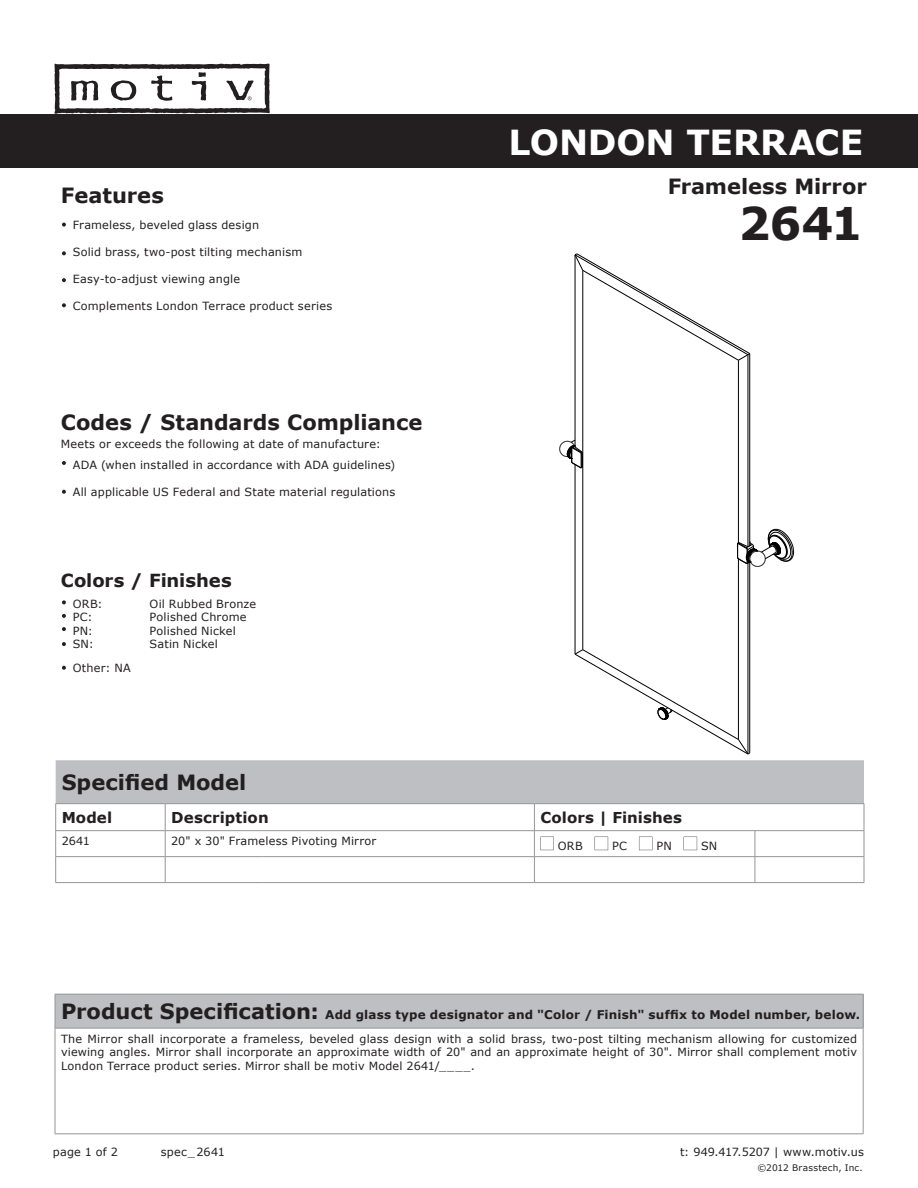
<style>
.page{position:relative;width:918px;height:1188px;background:#fff}
.page>*{position:absolute;margin:0;border:0;box-sizing:border-box;transform-origin:0 0}
.t1{font:700 45px "Verdana";color:#231f20}
.t2{font:700 34.5px "Verdana";letter-spacing:-.005em;color:#fff}
.t3{font:700 21px "Verdana";color:#231f20}
.t4{font:700 18px "Verdana";letter-spacing:-.005em;color:#231f20}
.t5{font:700 15px "Verdana";letter-spacing:.005em;color:#231f20}
.t6{font:700 12px "Verdana";letter-spacing:.015em;color:#231f20}
.t7{font:11.25px/13.5px "Verdana";letter-spacing:.015em;color:#231f20}
.t8{font:9px "Verdana";letter-spacing:.025em;color:#231f20}
</style>
<div class="page">
<div style="left:0;top:114px;width:918px;height:54px;background:#231f20"></div>
<hr style="left:56px;top:882px;width:109px;height:1px;background:#939598">
<hr style="left:165px;top:882px;width:97px;height:1px;background:#939598">
<hr style="left:262px;top:882px;width:272px;height:1px;background:#939598">
<hr style="left:534px;top:882px;width:221px;height:1px;background:#939598">
<hr style="left:755px;top:882px;width:109px;height:1px;background:#939598">
<svg style="left:55px;top:760px;width:810px;height:122px"></svg>
<div style="left:55px;top:994px;width:808px;height:34px;background:#bebfc2"></div>
<hr style="left:55px;top:994px;width:808px;height:1px;background:#939598">
<hr style="left:55px;top:994px;width:1px;height:34px;background:#939598">
<hr style="left:863px;top:994px;width:1px;height:34px;background:#939598">
<hr style="left:55px;top:1028px;width:808px;height:1px;background:#939598">
<hr style="left:55px;top:1028px;width:1px;height:106px;background:#939598">
<hr style="left:863px;top:1028px;width:1px;height:106px;background:#939598">
<hr style="left:55px;top:1134px;width:808px;height:1px;background:#939598">
<svg style="left:62px;top:600px;width:4px;height:4px"></svg>
<svg style="left:62px;top:614px;width:4px;height:4px"></svg>
<svg style="left:62px;top:627px;width:4px;height:4px"></svg>
<svg style="left:62px;top:642px;width:4px;height:4px"></svg>
<svg style="left:62px;top:461px;width:4px;height:4px"></svg>
<svg style="left:62px;top:223px;width:4px;height:4px"></svg>
<svg style="left:62px;top:666px;width:4px;height:4px"></svg>
<svg style="left:62px;top:303px;width:4px;height:4px"></svg>
<svg style="left:62px;top:490px;width:4px;height:4px"></svg>
<svg style="left:62px;top:251px;width:4px;height:4px"></svg>
<svg style="left:62px;top:278px;width:4px;height:4px"></svg>
<svg style="left:54px;top:63px;width:216px;height:51px"></svg>
<hr style="left:575px;top:465px;width:1px;height:189px;background:#000">
<hr style="left:575px;top:255px;width:1px;height:192px;background:#000">
<hr style="left:582px;top:270px;width:1px;height:380px;background:#000">
<hr style="left:738px;top:360px;width:1px;height:183px;background:#000">
<hr style="left:738px;top:559px;width:1px;height:180px;background:#000">
<hr style="left:748px;top:355px;width:1px;height:192px;background:#000">
<hr style="left:748px;top:563px;width:1px;height:191px;background:#000">
<hr style="left:749px;top:354px;width:1px;height:192px;background:#000">
<hr style="left:749px;top:562px;width:1px;height:191px;background:#000">
<svg style="left:574px;top:253px;width:177px;height:108px"></svg>
<svg style="left:559px;top:439px;width:24px;height:30px"></svg>
<svg style="left:574px;top:649px;width:177px;height:105px"></svg>
<svg style="left:737px;top:529px;width:57px;height:38px"></svg>
<h3 class="t3" style="left:61px;top:182px;width:105px">Features</h3>
<p class="t7" style="left:73px;top:218px;width:188px">Frameless, beveled glass design</p>
<p class="t7" style="left:73px;top:245px;width:231px">Solid brass, two-post tilting mechanism</p>
<p class="t7" style="left:73px;top:272px;width:169px">Easy-to-adjust viewing angle</p>
<p class="t7" style="left:73px;top:299px;width:261px">Complements London Terrace product series</p>
<h3 class="t3" style="left:61px;top:409px;width:363px">Codes / Standards Compliance</h3>
<p class="t7" style="left:73px;top:433px;width:324px;line-height:21px;text-indent:-12px">Meets or exceeds the following at date of manufacture:<br>ADA (when installed in accordance with ADA guidelines)</p>
<p class="t7" style="left:73px;top:484px;width:324px">All applicable US Federal and State material regulations</p>
<h3 class="t4" style="left:61px;top:569px;width:172px">Colors / Finishes</h3>
<p class="t7" style="left:73px;top:597px;width:31px">ORB:<br>PC:<br>PN:<br>SN:</p>
<p class="t7" style="left:150px;top:597px;width:108px">Oil Rubbed Bronze<br>Polished Chrome<br>Polished Nickel<br>Satin Nickel</p>
<p class="t7" style="left:73px;top:660px;width:60px">Other: NA</p>
<h2 class="t2" style="left:508px;top:121px;width:356px">LONDON TERRACE</h2>
<h3 class="t3" style="left:668px;top:173px;width:200px">Frameless Mirror</h3>
<h1 class="t1" style="left:739px;top:195px;width:126px">2641</h1>
<h3 class="t3" style="left:62px;top:769px;width:186px">Specified Model</h3>
<h3 class="t5" style="left:62px;top:808px;width:52px">Model</h3>
<h3 class="t5" style="left:171px;top:808px;width:99px">Description</h3>
<h3 class="t5" style="left:540px;top:808px;width:143px">Colors | Finishes</h3>
<p class="t7" style="left:62px;top:834px;width:30px">2641</p>
<p class="t7" style="left:171px;top:834px;width:207px">20" x 30" Frameless Pivoting Mirror</p>
<p class="t7" style="left:558px;top:839px;width:26px">ORB</p>
<p class="t7" style="left:612px;top:839px;width:16px">PC</p>
<p class="t7" style="left:656px;top:839px;width:17px">PN</p>
<p class="t7" style="left:701px;top:839px;width:18px">SN</p>
<h3 class="t3" style="left:61px;top:998px;width:259px">Product Specification:</h3>
<p class="t7" style="left:61px;top:1032px;width:798px;text-align:justify">The Mirror shall incorporate a frameless, beveled glass design with a solid brass, two-post tilting mechanism allowing for customized viewing angles. Mirror shall incorporate an approximate width of 20" and an approximate height of 30". Mirror shall complement motiv London Terrace product series. Mirror shall be motiv Model 2641/____.</p>
<p class="t6" style="left:325px;top:1007px;width:536px">Add glass type designator and "Color / Finish" suffix to Model number, below.</p>
<p class="t7" style="left:53px;top:1144px;width:67px">page 1 of 2</p>
<p class="t7" style="left:161px;top:1144px;width:65px">spec_2641</p>
<p class="t7" style="left:680px;top:1144px;width:185px">t: 949.417.5207 | www.motiv.us</p>
<p class="t8" style="left:757px;top:1162px;width:107px">©2012 Brasstech, Inc.</p>
</div>
